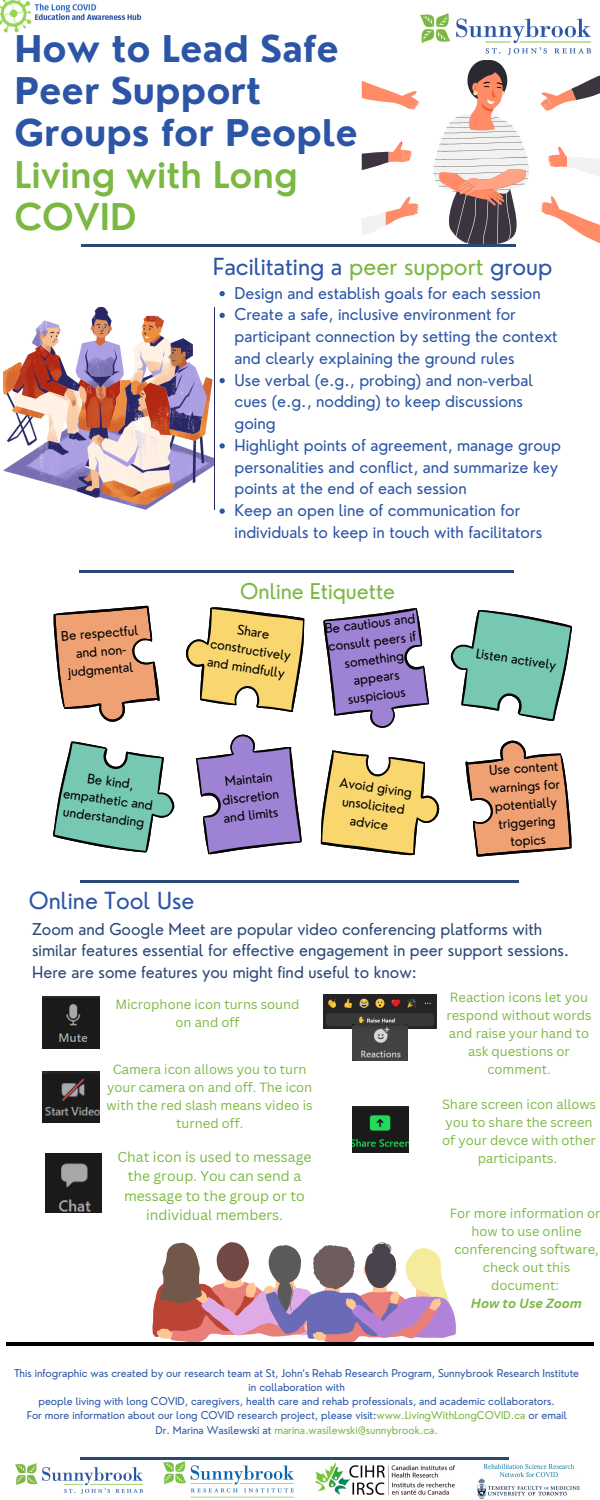
<style>
.page{position:relative;width:600px;height:1500px;background:#fff}
.page>*{position:absolute;margin:0;border:0;box-sizing:border-box;transform-origin:0 0}
.t1{font:700 35.9px/42px "Nourd";color:#2c55a6}
.t2{font:23px "Nourd";color:#2c55a6}
.t3{font:21.2px "Nourd";color:#7ab842}
.t4{font:15.9px/21.8px "Nourd";color:#2c55a6}
.t5{font:15.9px/21.8px "Nourd";color:#2a4876}
.t6{font:14px/19.5px "Canva Sans";color:#7ab842;text-align:center}
.t7{font:13px/18px "Canva Sans";color:#7ab842;text-align:center}
.t8{font:12.9px/18.1px "Nourd";color:#000;text-align:center}
.t9{font:10.5px/14.3px "Nourd";color:#2c55a6;text-align:center}
.s1{font-weight:600;color:#7ab842}
.s2{color:#7ab842}
.s3{font-weight:700;font-style:italic}
</style>
<div class="page">
<hr style="left:81px;top:880px;width:438px;height:2px;background:#2a4876">
<img style="left:420px;top:14px;width:171px;height:41px">
<img style="left:0;top:0;width:142px;height:33px">
<img style="left:15px;top:1463px;width:128px;height:31px">
<img style="left:163px;top:1462px;width:131px;height:36px">
<hr style="left:81px;top:1458px;width:428px;height:2px;background:#2a4876">
<img style="left:314px;top:1462px;width:141px;height:33px">
<img style="left:477px;top:1463px;width:104px;height:36px">
<svg style="left:433px;top:60px;width:96px;height:185px"></svg>
<svg style="left:362px;top:81px;width:57px;height:29px"></svg>
<svg style="left:541px;top:196px;width:59px;height:48px"></svg>
<svg style="left:362px;top:141px;width:50px;height:29px"></svg>
<svg style="left:548px;top:146px;width:52px;height:30px"></svg>
<svg style="left:362px;top:196px;width:57px;height:39px"></svg>
<svg style="left:540px;top:76px;width:60px;height:35px"></svg>
<svg style="left:152px;top:1242px;width:304px;height:100px"></svg>
<hr style="left:6px;top:1342px;width:588px;height:4px;background:#000">
<svg style="left:54px;top:606px;width:106px;height:116px"></svg>
<svg style="left:186px;top:607px;width:118px;height:105px"></svg>
<svg style="left:53px;top:741px;width:122px;height:111px"></svg>
<svg style="left:196px;top:734px;width:106px;height:121px"></svg>
<svg style="left:465px;top:740px;width:106px;height:117px"></svg>
<svg style="left:321px;top:750px;width:118px;height:105px"></svg>
<svg style="left:451px;top:610px;width:121px;height:111px"></svg>
<svg style="left:323px;top:608px;width:106px;height:120px"></svg>
<hr style="left:79px;top:570px;width:435px;height:2px;background:#2a4876">
<hr style="left:81px;top:245px;width:434px;height:2px;background:#2a4876">
<img style="left:43px;top:996px;width:56px;height:52px">
<img style="left:45px;top:1153px;width:56px;height:59px">
<img style="left:323px;top:994px;width:114px;height:34px">
<img style="left:352px;top:1024px;width:56px;height:36px">
<img style="left:352px;top:1106px;width:57px;height:47px">
<svg style="left:3px;top:307px;width:211px;height:203px"></svg>
<img style="left:43px;top:1071px;width:56px;height:51px">
<svg style="left:220px;top:291px;width:5px;height:5px"></svg>
<svg style="left:220px;top:313px;width:5px;height:5px"></svg>
<svg style="left:220px;top:378px;width:5px;height:5px"></svg>
<svg style="left:220px;top:443px;width:5px;height:6px"></svg>
<svg style="left:220px;top:509px;width:5px;height:5px"></svg>
<h4 class="t1" style="left:15px;top:28px;width:345px">How to Lead Safe<br>Peer Support<br>Groups for People<br><span class="s1">Living with Long<br>COVID</span></h4>
<h4 class="t2" style="left:213px;top:252px;width:341px">Facilitating a <span class="s2">peer support</span> group</h4>
<h4 class="t4" style="left:235px;top:282px;width:308px">Design and establish goals for each session</h4>
<p class="t4" style="left:235px;top:303px;width:325px">Create a safe, inclusive environment for participant connection by setting the context and clearly explaining the ground rules</p>
<h4 class="t4" style="left:235px;top:369px;width:300px">Use verbal (e.g., probing) and non-verbal cues (e.g., nodding) to keep discussions going</h4>
<h4 class="t4" style="left:235px;top:434px;width:328px">Highlight points of agreement, manage group personalities and conflict, and summarize key points at the end of each session</h4>
<h4 class="t4" style="left:235px;top:499px;width:309px">Keep an open line of communication for individuals to keep in touch with facilitators</h4>
<h2 class="t3" style="left:240px;top:577px;width:157px">Online Etiquette</h2>
<h3 class="t8" style="left:60px;top:627px;width:79px;rotate:-5deg">Be respectful and non&shy;judgmental</h3>
<h4 class="t8" style="left:215px;top:616px;width:83px;rotate:9deg">Share constructively and mindfully</h4>
<p class="t8" style="left:67px;top:766px;width:92px;rotate:8deg">Be kind, empathetic and understanding</p>
<p class="t8" style="left:218px;top:773px;width:59px;rotate:-7deg">Maintain discretion and limits</p>
<h4 class="t8" style="left:324px;top:620px;width:93px;rotate:-7deg">Be cautious and consult peers if something appears suspicious</h4>
<p class="t8" style="left:341px;top:773px;width:74px;rotate:8deg">Avoid giving unsolicited advice</p>
<p class="t8" style="left:478px;top:644px;width:83px;rotate:9deg">Listen actively</p>
<h4 class="t8" style="left:488px;top:761px;width:72px;rotate:-4deg">Use content warnings for potentially triggering topics</h4>
<h4 class="t2" style="left:29px;top:886px;width:167px">Online Tool Use</h4>
<p class="t5" style="left:32px;top:918px;width:539px">Zoom and Google Meet are popular video conferencing platforms with similar features essential for effective engagement in peer support sessions.<br>Here are some features you might find useful to know:</p>
<h4 class="t7" style="left:115px;top:994px;width:186px">Microphone icon turns sound on and off</h4>
<p class="t7" style="left:107px;top:1060px;width:208px">Camera icon allows you to turn your camera on and off. The icon with the red slash means video is turned off.</p>
<h4 class="t6" style="left:118px;top:1147px;width:195px">Chat icon is used to message the group. You can send a message to the group or to individual members.</h4>
<p class="t7" style="left:446px;top:988px;width:147px">Reaction icons let you respond without words and raise your hand to ask questions or comment.</p>
<p class="t7" style="left:442px;top:1095px;width:156px">Share screen icon allows you to share the screen of your devce with other participants.</p>
<p class="t7" style="left:450px;top:1204px;width:155px">For more information on how to use online conferencing software, check out this document:<br><span class="s3">How to Use Zoom</span></p>
<h4 class="t9" style="left:14px;top:1365px;width:566px">This infographic was created by our research team at St, John’s Rehab Research Program, Sunnybrook Research Institute in collaboration with<br>people living with long COVID, caregivers, health care and rehab professionals, and academic collaborators.<br>For more information about our long COVID research project, please visit:<span class="s2">www.LivingWithLongCOVID.ca</span> or email<br>Dr. Marina Wasilewski at <span class="s2">marina.wasilewski@sunnybrook.ca.</span></h4>
</div>
